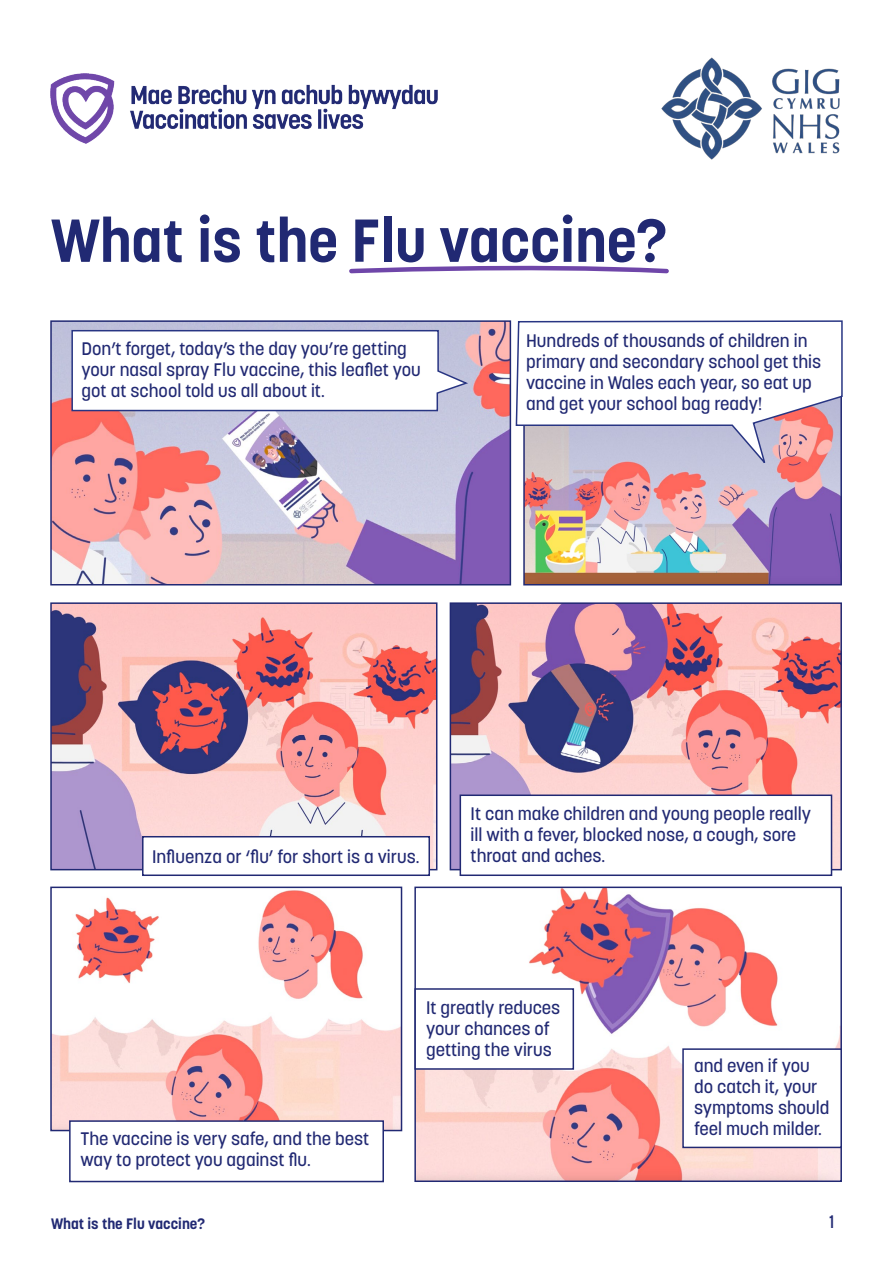
<style>
.page{position:relative;width:893px;height:1263px;background:#fff}
.page>*{position:absolute;margin:0;border:0;box-sizing:border-box;transform-origin:0 0}
.t1{font:700 60px "Korolev";color:#212973}
.t2{font:500 18px/21px "Korolev";color:#212973}
.t3{font:700 15px "Korolev";color:#212973}
</style>
<div class="page">
<img style="left:53px;top:323px;width:455px;height:259px">
<div style="left:50px;top:320px;width:461px;height:265px;border:2px solid #212973"></div>
<img style="left:53px;top:890px;width:346px;height:238px">
<div style="left:50px;top:886px;width:352px;height:245px;border:2px solid #212973"></div>
<img style="left:53px;top:605px;width:381px;height:262px">
<div style="left:50px;top:602px;width:387px;height:268px;border:2px solid #212973"></div>
<img style="left:453px;top:605px;width:386px;height:262px">
<div style="left:450px;top:602px;width:392px;height:268px;border:2px solid #212973"></div>
<img style="left:526px;top:469px;width:313px;height:113px">
<div style="left:523px;top:392px;width:319px;height:193px;border:2px solid #212973"></div>
<img style="left:50px;top:73px;width:388px;height:71px">
<img style="left:661px;top:57px;width:179px;height:103px">
<img style="left:417px;top:889px;width:422px;height:290px">
<div style="left:414px;top:886px;width:428px;height:296px;border:2px solid #212973"></div>
<div style="left:69px;top:1120px;width:315px;height:62px;background:#fff;border:2px solid #212973"></div>
<svg style="left:349px;top:265px;width:320px;height:9px"></svg>
<div style="left:142px;top:836px;width:288px;height:40px;background:#fff;border:2px solid #212973"></div>
<div style="left:460px;top:794px;width:372px;height:82px;background:#fff;border:2px solid #212973"></div>
<div style="left:682px;top:1048px;width:160px;height:100px;background:#fff;border:2px solid #212973"></div>
<div style="left:414px;top:988px;width:160px;height:82px;background:#fff;border:2px solid #212973"></div>
<svg style="left:71px;top:329px;width:399px;height:83px"></svg>
<svg style="left:515px;top:320px;width:328px;height:149px"></svg>
<h1 class="t1" style="left:51px;top:203px;width:617px">What is the Flu vaccine?</h1>
<p class="t2" style="left:82px;top:338px;width:341px">Don’t forget, today’s the day you’re getting your nasal spray Flu vaccine, this leaflet you got at school told us all about it.</p>
<p class="t2" style="left:526px;top:330px;width:297px">Hundreds of thousands of children in primary and secondary school get this vaccine in Wales each year, so eat up and get your school bag ready!</p>
<p class="t2" style="left:152px;top:846px;width:269px">Influenza or ‘flu’ for short is a virus.</p>
<p class="t2" style="left:471px;top:803px;width:342px">It can make children and young people really ill with a fever, blocked nose, a cough, sore throat and aches.</p>
<p class="t2" style="left:80px;top:1128px;width:290px">The vaccine is very safe, and the best way to protect you against flu.</p>
<p class="t2" style="left:426px;top:997px;width:136px">It greatly reduces your chances of getting the virus</p>
<p class="t2" style="left:694px;top:1055px;width:137px">and even if you do catch it, your symptoms should feel much milder.</p>
<p class="t3" style="left:51px;top:1214px;width:155px">What is the Flu vaccine?</p>
<p class="t2" style="left:829px;top:1211px;width:7px">1</p>
</div>
